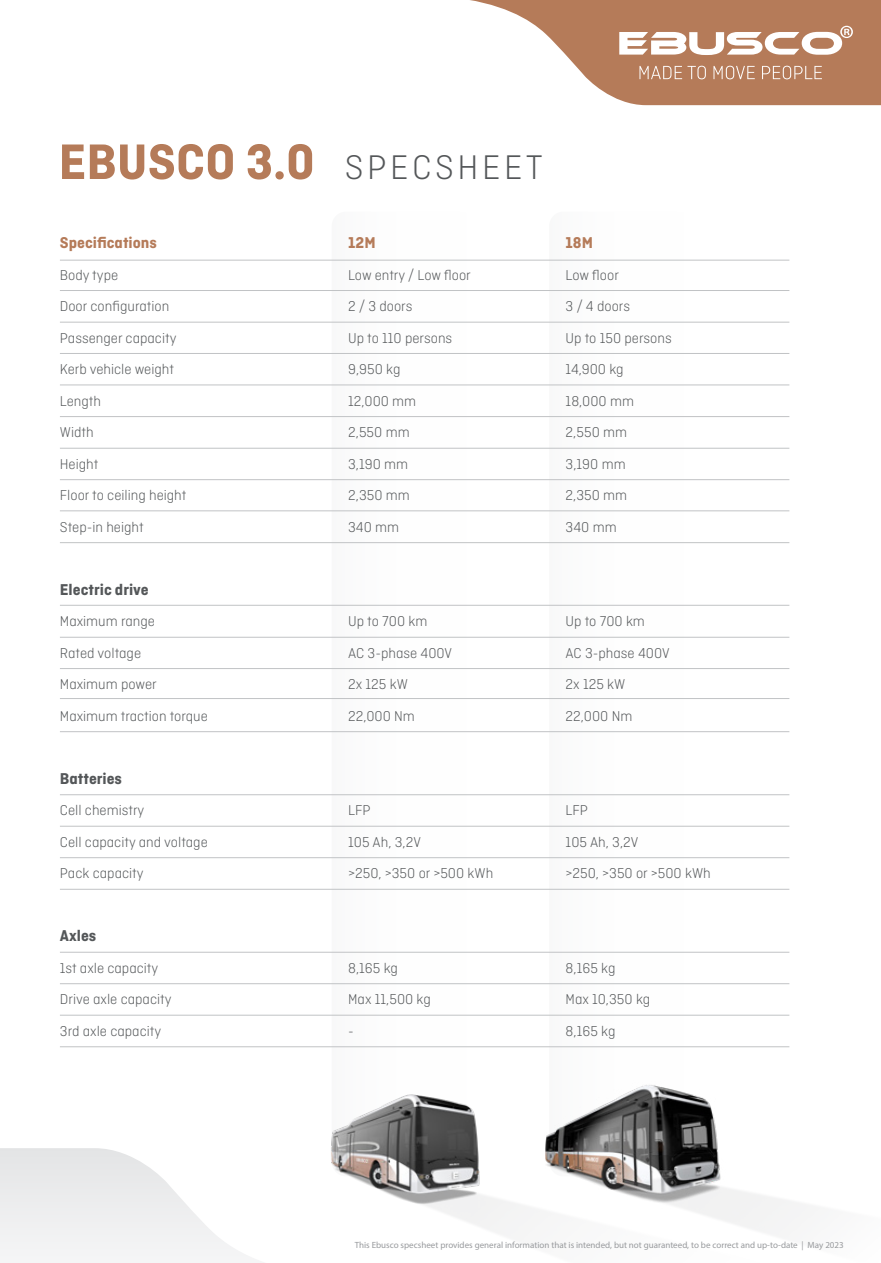
<style>
.page{position:relative;width:881px;height:1263px;background:#fff}
.page>*{position:absolute;margin:0;border:0;box-sizing:border-box;transform-origin:0 0}
.t1{font:700 52.5px "Ciutadella";color:#b57b59}
.t2{font:700 16.5px "Ciutadella";color:#545759}
.t3{font:700 16.5px "Ciutadella";color:#b57b59}
.t4{font:300 15px/31.5px "Ciutadella";color:#545759}
.t5{font:9px "Myriad Pro";color:#989a9d}
.s1{font-weight:300;font-size:36px;color:#545759}
</style>
<div class="page">
<svg style="left:470px;top:0;width:410px;height:105px;fill:#b57b59"></svg>
<svg style="left:619px;top:26px;width:233px;height:29px"></svg>
<svg style="left:639px;top:66px;width:42px;height:13px"></svg>
<svg style="left:687px;top:66px;width:18px;height:13px"></svg>
<svg style="left:713px;top:66px;width:41px;height:13px"></svg>
<svg style="left:761px;top:66px;width:60px;height:13px"></svg>
<svg style="left:331px;top:259px;width:146px;height:789px"></svg>
<svg style="left:549px;top:259px;width:145px;height:789px"></svg>
<hr style="left:60px;top:260px;width:729px;height:1px;background:#c1c3c5">
<hr style="left:60px;top:290px;width:729px;height:1px;background:#c1c3c5">
<hr style="left:60px;top:322px;width:729px;height:1px;background:#c1c3c5">
<hr style="left:60px;top:353px;width:729px;height:1px;background:#c1c3c5">
<hr style="left:60px;top:385px;width:729px;height:1px;background:#c1c3c5">
<hr style="left:60px;top:416px;width:729px;height:1px;background:#c1c3c5">
<hr style="left:60px;top:448px;width:729px;height:1px;background:#c1c3c5">
<hr style="left:60px;top:479px;width:729px;height:1px;background:#c1c3c5">
<hr style="left:60px;top:511px;width:729px;height:1px;background:#c1c3c5">
<hr style="left:60px;top:542px;width:729px;height:1px;background:#c1c3c5">
<hr style="left:60px;top:668px;width:729px;height:1px;background:#c1c3c5">
<hr style="left:60px;top:698px;width:729px;height:1px;background:#c1c3c5">
<hr style="left:60px;top:731px;width:729px;height:1px;background:#c1c3c5">
<hr style="left:60px;top:605px;width:729px;height:1px;background:#c1c3c5">
<hr style="left:60px;top:637px;width:729px;height:1px;background:#c1c3c5">
<hr style="left:60px;top:794px;width:729px;height:1px;background:#c1c3c5">
<hr style="left:60px;top:826px;width:729px;height:1px;background:#c1c3c5">
<hr style="left:60px;top:857px;width:729px;height:1px;background:#c1c3c5">
<hr style="left:60px;top:889px;width:729px;height:1px;background:#c1c3c5">
<hr style="left:60px;top:952px;width:729px;height:1px;background:#c1c3c5">
<hr style="left:60px;top:983px;width:729px;height:1px;background:#c1c3c5">
<hr style="left:60px;top:1015px;width:729px;height:1px;background:#c1c3c5">
<hr style="left:60px;top:1046px;width:729px;height:1px;background:#c1c3c5">
<img style="left:343px;top:1094px;width:134px;height:33px">
<img style="left:331px;top:1127px;width:209px;height:109px">
<svg style="left:0;top:1148px;width:249px;height:109px"></svg>
<img style="left:518px;top:1085px;width:197px;height:123px">
<img style="left:558px;top:1122px;width:252px;height:113px">
<h1 class="t1" style="left:58px;top:131px;width:485px">EBUSCO 3.0 <span class="s1">SPECSHEET</span></h1>
<p class="t3" style="left:60px;top:233px;width:98px">Specifications</p>
<p class="t4" style="left:60px;top:259px;width:128px">Body type<br>Door configuration<br>Passenger capacity<br>Kerb vehicle weight<br>Length<br>Width<br>Height<br>Floor to ceiling height<br>Step-in height</p>
<p class="t2" style="left:60px;top:580px;width:90px">Electric drive</p>
<p class="t4" style="left:60px;top:605px;width:149px">Maximum range<br>Rated voltage<br>Maximum power<br>Maximum traction torque</p>
<p class="t2" style="left:60px;top:769px;width:64px">Batteries</p>
<p class="t4" style="left:60px;top:794px;width:149px">Cell chemistry<br>Cell capacity and voltage<br>Pack capacity</p>
<p class="t2" style="left:60px;top:926px;width:38px">Axles</p>
<p class="t4" style="left:60px;top:952px;width:113px">1st axle capacity<br>Drive axle capacity<br>3rd axle capacity</p>
<p class="t3" style="left:348px;top:233px;width:29px">12M</p>
<p class="t4" style="left:348px;top:259px;width:124px">Low entry / Low floor<br>2 / 3 doors<br>Up to 110 persons<br>9,950 kg<br>12,000 mm<br>2,550 mm<br>3,190 mm<br>2,350 mm<br>340 mm</p>
<p class="t4" style="left:348px;top:605px;width:105px">Up to 700 km<br>AC 3-phase 400V<br>2x 125 kW<br>22,000 Nm</p>
<p class="t4" style="left:348px;top:794px;width:147px">LFP<br>105 Ah, 3,2V<br>&gt;250, &gt;350 or &gt;500 kWh</p>
<p class="t4" style="left:348px;top:952px;width:84px">8,165 kg<br>Max 11,500 kg -</p>
<p class="t3" style="left:565px;top:233px;width:29px">18M</p>
<p class="t4" style="left:565px;top:259px;width:107px">Low floor<br>3 / 4 doors<br>Up to 150 persons<br>14,900 kg<br>18,000 mm<br>2,550 mm<br>3,190 mm<br>2,350 mm<br>340 mm</p>
<p class="t4" style="left:565px;top:605px;width:105px">Up to 700 km<br>AC 3-phase 400V<br>2x 125 kW<br>22,000 Nm</p>
<p class="t4" style="left:565px;top:794px;width:147px">LFP<br>105 Ah, 3,2V<br>&gt;250, &gt;350 or &gt;500 kWh</p>
<p class="t4" style="left:565px;top:952px;width:86px">8,165 kg<br>Max 10,350 kg<br>8,165 kg</p>
<p class="t5" style="left:354px;top:1239px;width:490px">This Ebusco specsheet provides general information that is intended, but not guaranteed, to be correct and up-to-date | May 2023</p>
</div>
